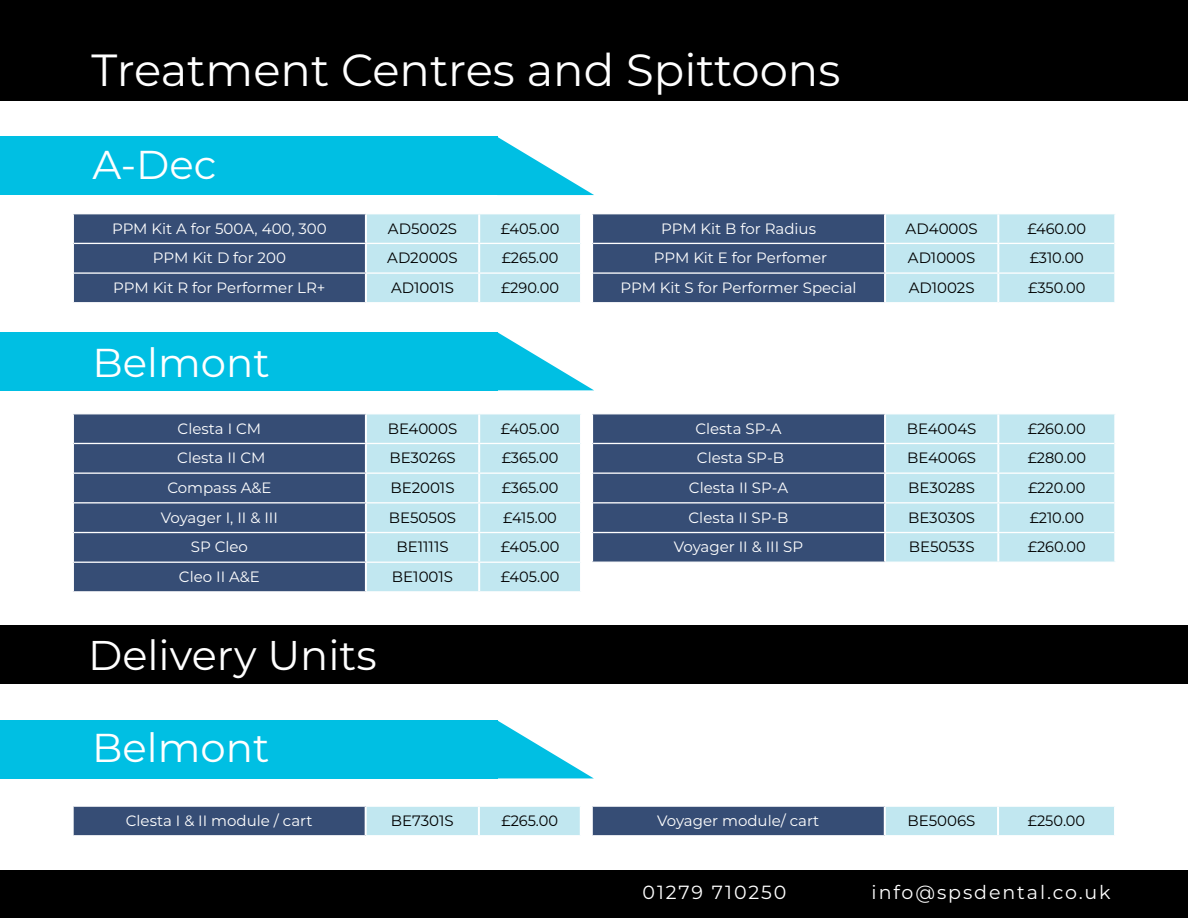
<style>
.page{position:relative;width:1188px;height:918px;background:#fff}
.page>*{position:absolute;margin:0;border:0;box-sizing:border-box;transform-origin:0 0}
.t1{font:45px "Montserrat";color:#fff}
.t2{font:41.55px "Montserrat";color:#fff}
.t3{font:40.35px "Montserrat";color:#fff}
.t4{font:19.05px "Montserrat";letter-spacing:.1em;color:#fff}
.t5{font:15px "Montserrat";color:#fff}
.t6{font:15px "Montserrat";color:#000}
</style>
<div class="page">
<div style="left:0;top:137px;width:498px;height:58px;background:#00bfe3"></div>
<svg style="left:498px;top:137px;width:96px;height:58px"></svg>
<div style="left:0;top:332px;width:498px;height:58px;background:#00bfe3"></div>
<svg style="left:498px;top:332px;width:96px;height:58px"></svg>
<div style="left:0;top:0;width:1188px;height:100px;background:#000"></div>
<svg style="left:74px;top:214px;width:506px;height:88px;background:#718ea9"></svg>
<hr style="left:74px;top:243px;width:292px;height:1px;background:#fff">
<hr style="left:366px;top:243px;width:113px;height:1px;background:#fff">
<hr style="left:74px;top:272px;width:292px;height:2px;background:#fff">
<hr style="left:366px;top:272px;width:113px;height:2px;background:#fff">
<hr style="left:365px;top:214px;width:2px;height:29px;background:#fff">
<hr style="left:365px;top:244px;width:2px;height:28px;background:#fff">
<hr style="left:365px;top:274px;width:2px;height:28px;background:#fff">
<hr style="left:479px;top:243px;width:101px;height:1px;background:#fff">
<hr style="left:479px;top:272px;width:101px;height:2px;background:#fff">
<hr style="left:478px;top:214px;width:2px;height:29px;background:#fff">
<hr style="left:478px;top:244px;width:2px;height:28px;background:#fff">
<hr style="left:478px;top:274px;width:2px;height:28px;background:#fff">
<svg style="left:593px;top:214px;width:521px;height:88px;background:#7391ab"></svg>
<hr style="left:593px;top:243px;width:292px;height:1px;background:#fff">
<hr style="left:885px;top:243px;width:113px;height:1px;background:#fff">
<hr style="left:593px;top:272px;width:292px;height:2px;background:#fff">
<hr style="left:885px;top:272px;width:113px;height:2px;background:#fff">
<hr style="left:884px;top:214px;width:2px;height:29px;background:#fff">
<hr style="left:884px;top:244px;width:2px;height:28px;background:#fff">
<hr style="left:884px;top:274px;width:2px;height:28px;background:#fff">
<hr style="left:998px;top:243px;width:116px;height:1px;background:#fff">
<hr style="left:998px;top:272px;width:116px;height:2px;background:#fff">
<hr style="left:997px;top:214px;width:2px;height:29px;background:#fff">
<hr style="left:997px;top:244px;width:2px;height:28px;background:#fff">
<hr style="left:997px;top:274px;width:2px;height:28px;background:#fff">
<div style="left:74px;top:414px;width:291px;height:177px;background:#364d75"></div>
<div style="left:367px;top:414px;width:213px;height:177px;background:#c1e7f0"></div>
<hr style="left:74px;top:443px;width:292px;height:1px;background:#fff">
<hr style="left:366px;top:443px;width:113px;height:1px;background:#fff">
<hr style="left:74px;top:472px;width:292px;height:2px;background:#fff">
<hr style="left:366px;top:472px;width:113px;height:2px;background:#fff">
<hr style="left:74px;top:502px;width:292px;height:1px;background:#fff">
<hr style="left:366px;top:502px;width:113px;height:1px;background:#fff">
<hr style="left:74px;top:532px;width:292px;height:1px;background:#fff">
<hr style="left:366px;top:532px;width:113px;height:1px;background:#fff">
<hr style="left:74px;top:562px;width:292px;height:1px;background:#fff">
<hr style="left:366px;top:562px;width:113px;height:1px;background:#fff">
<hr style="left:479px;top:443px;width:101px;height:1px;background:#fff">
<hr style="left:479px;top:472px;width:101px;height:2px;background:#fff">
<hr style="left:479px;top:502px;width:101px;height:1px;background:#fff">
<hr style="left:479px;top:532px;width:101px;height:1px;background:#fff">
<hr style="left:479px;top:562px;width:101px;height:1px;background:#fff">
<hr style="left:478px;top:414px;width:2px;height:29px;background:#fff">
<hr style="left:478px;top:444px;width:2px;height:28px;background:#fff">
<hr style="left:478px;top:474px;width:2px;height:28px;background:#fff">
<hr style="left:478px;top:503px;width:2px;height:29px;background:#fff">
<hr style="left:478px;top:533px;width:2px;height:29px;background:#fff">
<hr style="left:478px;top:563px;width:2px;height:28px;background:#fff">
<svg style="left:593px;top:414px;width:521px;height:148px;background:#7491ab"></svg>
<hr style="left:593px;top:443px;width:292px;height:1px;background:#fff">
<hr style="left:885px;top:443px;width:113px;height:1px;background:#fff">
<hr style="left:593px;top:472px;width:292px;height:2px;background:#fff">
<hr style="left:885px;top:472px;width:113px;height:2px;background:#fff">
<hr style="left:593px;top:502px;width:292px;height:1px;background:#fff">
<hr style="left:885px;top:502px;width:113px;height:1px;background:#fff">
<hr style="left:593px;top:532px;width:292px;height:1px;background:#fff">
<hr style="left:885px;top:532px;width:113px;height:1px;background:#fff">
<hr style="left:884px;top:414px;width:2px;height:29px;background:#fff">
<hr style="left:884px;top:444px;width:2px;height:28px;background:#fff">
<hr style="left:884px;top:474px;width:2px;height:28px;background:#fff">
<hr style="left:884px;top:503px;width:2px;height:29px;background:#fff">
<hr style="left:884px;top:533px;width:2px;height:29px;background:#fff">
<hr style="left:998px;top:443px;width:116px;height:1px;background:#fff">
<hr style="left:998px;top:472px;width:116px;height:2px;background:#fff">
<hr style="left:998px;top:502px;width:116px;height:1px;background:#fff">
<hr style="left:998px;top:532px;width:116px;height:1px;background:#fff">
<hr style="left:997px;top:414px;width:2px;height:29px;background:#fff">
<hr style="left:997px;top:444px;width:2px;height:28px;background:#fff">
<hr style="left:997px;top:474px;width:2px;height:28px;background:#fff">
<hr style="left:997px;top:503px;width:2px;height:29px;background:#fff">
<hr style="left:997px;top:533px;width:2px;height:29px;background:#fff">
<div style="left:0;top:625px;width:1188px;height:58px;background:#000"></div>
<div style="left:0;top:720px;width:498px;height:58px;background:#00bfe3"></div>
<svg style="left:498px;top:721px;width:95px;height:57px"></svg>
<div style="left:73px;top:806px;width:293px;height:30px;background:#364d75"></div>
<div style="left:367px;top:807px;width:213px;height:28px;background:#c1e7f0"></div>
<hr style="left:72px;top:805px;width:294px;height:2px;background:#fff">
<hr style="left:72px;top:835px;width:294px;height:1px;background:#fff">
<hr style="left:72px;top:807px;width:2px;height:28px;background:#fff">
<hr style="left:365px;top:807px;width:2px;height:28px;background:#fff">
<hr style="left:478px;top:807px;width:2px;height:28px;background:#fff">
<div style="left:592px;top:806px;width:293px;height:30px;background:#364d75"></div>
<div style="left:886px;top:807px;width:228px;height:28px;background:#c1e7f0"></div>
<hr style="left:591px;top:805px;width:294px;height:2px;background:#fff">
<hr style="left:591px;top:835px;width:294px;height:1px;background:#fff">
<hr style="left:591px;top:807px;width:2px;height:28px;background:#fff">
<hr style="left:884px;top:807px;width:2px;height:28px;background:#fff">
<hr style="left:997px;top:807px;width:2px;height:28px;background:#fff">
<div style="left:0;top:871px;width:1188px;height:47px;background:#000"></div>
<h1 class="t1" style="left:92px;top:39px;width:750px">Treatment Centres and Spittoons</h1>
<h3 class="t3" style="left:93px;top:137px;width:125px">A-Dec</h3>
<p class="t5" style="left:112px;top:218px;width:216px">PPM Kit A for 500A, 400, 300</p>
<p class="t6" style="left:388px;top:218px;width:71px">AD5002S</p>
<p class="t6" style="left:501px;top:218px;width:60px">£405.00</p>
<p class="t5" style="left:153px;top:248px;width:135px">PPM Kit D for 200</p>
<p class="t6" style="left:387px;top:248px;width:72px">AD2000S</p>
<p class="t6" style="left:502px;top:248px;width:58px">£265.00</p>
<p class="t5" style="left:113px;top:277px;width:214px">PPM Kit R for Performer LR+</p>
<p class="t6" style="left:391px;top:277px;width:64px">AD1001S</p>
<p class="t6" style="left:501px;top:277px;width:59px">£290.00</p>
<h3 class="t3" style="left:93px;top:335px;width:179px">Belmont</h3>
<p class="t5" style="left:178px;top:418px;width:85px">Clesta I CM</p>
<p class="t6" style="left:388px;top:418px;width:71px">BE4000S</p>
<p class="t6" style="left:501px;top:418px;width:60px">£405.00</p>
<p class="t5" style="left:177px;top:448px;width:90px">Clesta II CM</p>
<p class="t6" style="left:389px;top:448px;width:68px">BE3026S</p>
<p class="t6" style="left:502px;top:448px;width:58px">£365.00</p>
<p class="t5" style="left:167px;top:477px;width:106px">Compass A&amp;E</p>
<p class="t6" style="left:390px;top:477px;width:66px">BE2001S</p>
<p class="t6" style="left:502px;top:477px;width:58px">£365.00</p>
<p class="t5" style="left:161px;top:507px;width:119px">Voyager I, II &amp; III</p>
<p class="t6" style="left:389px;top:507px;width:69px">BE5050S</p>
<p class="t6" style="left:503px;top:507px;width:55px">£415.00</p>
<p class="t5" style="left:191px;top:537px;width:59px">SP Cleo</p>
<p class="t6" style="left:396px;top:537px;width:54px">BE1111S</p>
<p class="t6" style="left:501px;top:537px;width:60px">£405.00</p>
<p class="t5" style="left:179px;top:566px;width:83px">Cleo II A&amp;E</p>
<p class="t6" style="left:392px;top:566px;width:63px">BE1001S</p>
<p class="t6" style="left:501px;top:566px;width:60px">£405.00</p>
<h2 class="t2" style="left:88px;top:627px;width:290px">Delivery Units</h2>
<h3 class="t3" style="left:92px;top:720px;width:179px">Belmont</h3>
<p class="t5" style="left:661px;top:218px;width:156px">PPM Kit B for Radius</p>
<p class="t6" style="left:906px;top:218px;width:74px">AD4000S</p>
<p class="t6" style="left:1027px;top:218px;width:60px">£460.00</p>
<p class="t5" style="left:654px;top:248px;width:175px">PPM Kit E for Perfomer</p>
<p class="t6" style="left:908px;top:248px;width:69px">AD1000S</p>
<p class="t6" style="left:1030px;top:248px;width:56px">£310.00</p>
<p class="t5" style="left:620px;top:277px;width:238px">PPM Kit S for Performer Special</p>
<p class="t6" style="left:909px;top:277px;width:67px">AD1002S</p>
<p class="t6" style="left:1028px;top:277px;width:59px">£350.00</p>
<p class="t5" style="left:695px;top:418px;width:88px">Clesta SP-A</p>
<p class="t6" style="left:907px;top:418px;width:71px">BE4004S</p>
<p class="t6" style="left:1028px;top:418px;width:59px">£260.00</p>
<p class="t5" style="left:697px;top:448px;width:89px">Clesta SP-B</p>
<p class="t6" style="left:907px;top:448px;width:70px">BE4006S</p>
<p class="t6" style="left:1028px;top:448px;width:60px">£280.00</p>
<p class="t5" style="left:689px;top:477px;width:101px">Clesta II SP-A</p>
<p class="t6" style="left:908px;top:477px;width:68px">BE3028S</p>
<p class="t6" style="left:1028px;top:477px;width:59px">£220.00</p>
<p class="t5" style="left:689px;top:507px;width:102px">Clesta II SP-B</p>
<p class="t6" style="left:908px;top:507px;width:68px">BE3030S</p>
<p class="t6" style="left:1030px;top:507px;width:56px">£210.00</p>
<p class="t5" style="left:674px;top:537px;width:131px">Voyager II &amp; III SP</p>
<p class="t6" style="left:909px;top:537px;width:67px">BE5053S</p>
<p class="t6" style="left:1028px;top:537px;width:59px">£260.00</p>
<p class="t5" style="left:126px;top:810px;width:188px">Clesta I &amp; II module / cart</p>
<p class="t6" style="left:391px;top:810px;width:64px">BE7301S</p>
<p class="t6" style="left:502px;top:810px;width:58px">£265.00</p>
<p class="t5" style="left:657px;top:810px;width:164px">Voyager module/ cart</p>
<p class="t6" style="left:907px;top:810px;width:69px">BE5006S</p>
<p class="t6" style="left:1028px;top:810px;width:59px">£250.00</p>
<p class="t4" style="left:643px;top:880px;width:145px">01279 710250</p>
<p class="t4" style="left:872px;top:880px;width:240px">info@spsdental.co.uk</p>
</div>
